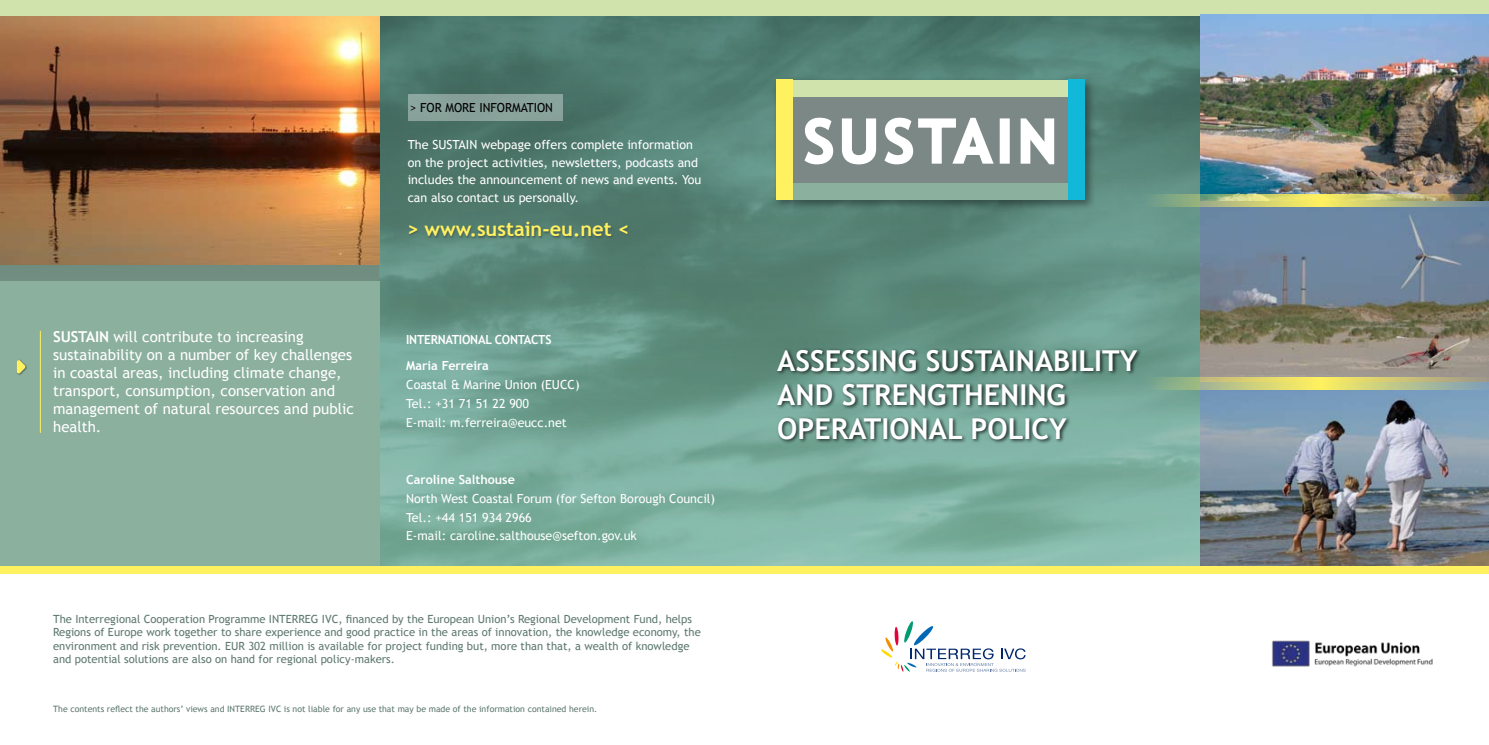
<style>
.page{position:relative;width:1489px;height:745px;background:#fff}
.page>*{position:absolute;margin:0;border:0;box-sizing:border-box;transform-origin:0 0}
.t1{font:700 28.75px/33.8px "Trebuchet MS";color:#fff}
.t2{font:700 20px "Trebuchet MS";color:#fff15f}
.t3{font:15px/18px "Trebuchet MS";color:#fff}
.t4{font:12.5px/18.9px "Trebuchet MS";color:#fff}
.t5{font:700 12.5px/26.4px "Trebuchet MS";letter-spacing:-.02em;color:#fff;scale:.96 1}
.t6{font:12.5px "Trebuchet MS";color:#000}
.t7{font:700 12.5px "Trebuchet MS";color:#fff}
.t8{font:11.25px/13.5px "Trebuchet MS";color:#5e796f}
.t9{font:8.75px "Trebuchet MS";color:#5e796f}
.s1{font-weight:700}
</style>
<div class="page">
<img style="left:379px;top:16px;width:1109px;height:550px">
<img style="left:0;top:16px;width:379px;height:248px">
<div style="left:771px;top:75px;width:324px;height:136px;background:#000;opacity:.4"></div>
<div style="left:784px;top:86px;width:291px;height:107px;background:#7c8886"></div>
<svg style="left:804px;top:117px;width:30px;height:48px"></svg>
<svg style="left:841px;top:117px;width:153px;height:48px"></svg>
<div style="left:999px;top:118px;width:10px;height:45px;background:#fff;border:2px solid #fff"></div>
<svg style="left:1020px;top:118px;width:35px;height:47px"></svg>
<div style="left:784px;top:80px;width:291px;height:16px;background:#d1e3ac"></div>
<div style="left:784px;top:183px;width:291px;height:17px;background:#8cb09e"></div>
<div style="left:776px;top:80px;width:16px;height:120px;background:#fff15f"></div>
<div style="left:1068px;top:80px;width:16px;height:120px;background:#11b8d7"></div>
<div style="left:0;top:281px;width:379px;height:289px;background:#8cb09e"></div>
<div style="left:407px;top:94px;width:155px;height:26px;background:#88a29a"></div>
<svg style="left:408px;top:221px;width:222px;height:17px;background:#4f766a"></svg>
<svg style="left:16px;top:360px;width:11px;height:15px"></svg>
<hr style="left:40px;top:331px;width:1px;height:101px;background:#fff15f">
<div style="left:0;top:566px;width:1488px;height:7px;background:#fff15f"></div>
<img style="left:1199px;top:206px;width:289px;height:171px">
<img style="left:1272px;top:640px;width:161px;height:27px">
<svg style="left:881px;top:621px;width:144px;height:50px"></svg>
<div style="left:0;top:0;width:1488px;height:16px;background:#d1e3ac"></div>
<img style="left:1199px;top:14px;width:289px;height:180px">
<img style="left:1199px;top:389px;width:289px;height:176px">
<svg style="left:1143px;top:377px;width:345px;height:12px;background:#bfc57f"></svg>
<svg style="left:1143px;top:194px;width:345px;height:12px;background:#b4bc75"></svg>
<div style="left:775px;top:347px;width:367px;height:97px;background:#000;opacity:.75"></div>
<p class="t6" style="left:410px;top:100px;width:144px">&gt; FOR MORE INFORMATION</p>
<p class="t4" style="left:407px;top:136px;width:295px;line-height:17.5px">The SUSTAIN webpage offers complete information on the project activities, newsletters, podcasts and includes the announcement of news and events. You can also contact us personally.</p>
<h3 class="t3" style="left:53px;top:328px;width:302px"><span class="s1">SUSTAIN</span> will contribute to increasing sustainability on a number of key challenges in coastal areas, including climate change, transport, consumption, conservation and management of natural resources and public health.</h3>
<h2 class="t2" style="left:407px;top:217px;width:224px">&gt; www.sustain-eu.net &lt;</h2>
<p class="t5" style="left:406px;top:326px;width:153px">INTERNATIONAL CONTACTS<br>Maria Ferreira</p>
<p class="t4" style="left:406px;top:375px;width:175px">Coastal &amp; Marine Union (EUCC)<br>Tel.: +31 71 51 22 900<br>E-mail: m.ferreira@eucc.net</p>
<p class="t7" style="left:406px;top:471px;width:110px">Caroline Salthouse</p>
<p class="t4" style="left:406px;top:488px;width:310px">North West Coastal Forum (for Sefton Borough Council)<br>Tel.: +44 151 934 2966<br>E-mail: caroline.salthouse@sefton.gov.uk</p>
<p class="t8" style="left:53px;top:611px;width:649px">The Interregional Cooperation Programme INTERREG IVC, financed by the European Union’s Regional Development Fund, helps Regions of Europe work together to share experience and good practice in the areas of innovation, the knowledge economy, the environment and risk prevention. EUR 302 million is available for project funding but, more than that, a wealth of knowledge and potential solutions are also on hand for regional policy-makers.</p>
<p class="t9" style="left:53px;top:703px;width:545px">The contents reflect the authors’ views and INTERREG IVC is not liable for any use that may be made of the information contained herein.</p>
<h1 class="t1" style="left:777px;top:343px;width:362px">ASSESSING SUSTAINABILITY<br>AND STRENGTHENING<br>OPERATIONAL POLICY</h1>
</div>
